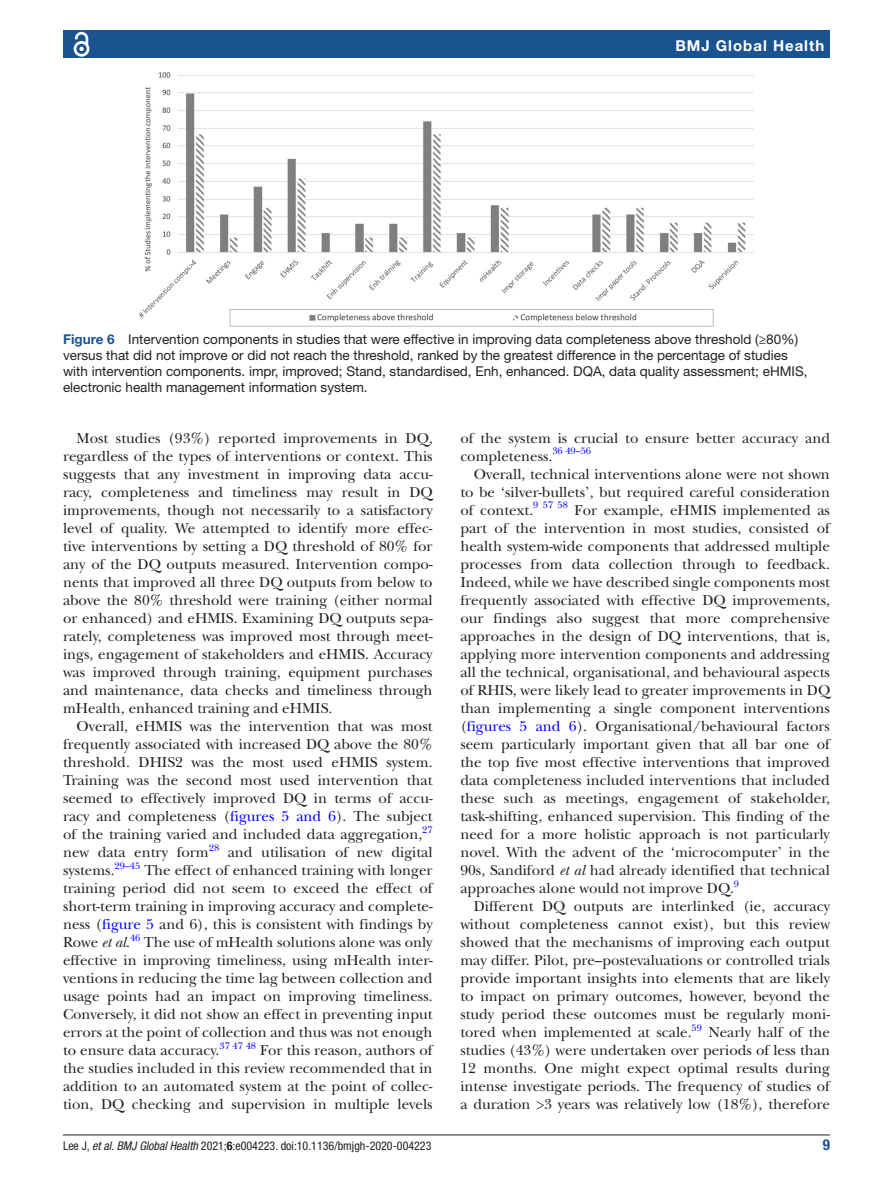
<style>
.page{position:relative;width:893px;height:1191px;background:#fff}
.page>*{position:absolute;margin:0;border:0;box-sizing:border-box;transform-origin:0 0}
.t1{font:15px/18px "New Baskerville";color:#231f20;text-align:justify}
.t2{font:700 15px "Helvetica Neue LT Std";letter-spacing:.065em;color:#fff}
.t3{font:700 condensed 15px "Helvetica Neue LT Std";color:#1b5391}
.t4{font:13.5px/16.2px "Helvetica Neue LT Std";color:#231f20}
.t5{font:condensed 12px "Helvetica Neue LT Std";color:#231f20}
.t6{font:9.9px "New Baskerville";color:#00f}
.s1{font-weight:700;color:#1b5391}
.s2{color:#00f}
.s3{font-style:italic}
.s4{font-weight:700}
</style>
<div class="page">
<hr style="left:63px;top:1134px;width:767px;height:1px;background:#231f20">
<div style="left:63px;top:31px;width:767px;height:27px;background:#1b5391"></div>
<svg style="left:73px;top:31px;width:17px;height:26px"></svg>
<img style="left:140px;top:73px;width:613px;height:253px">
<p class="t2" style="left:675px;top:36px;width:150px">BMJ Global Health</p>
<p class="t4" style="left:63px;top:331px;width:746px"><span class="s1">Figure 6</span> Intervention components in studies that were effective in improving data completeness above threshold (≥80%) versus that did not improve or did not reach the threshold, ranked by the greatest difference in the percentage of studies with intervention components. impr, improved; Stand, standardised, Enh, enhanced. DQA, data quality assessment; eHMIS, electronic health management information system.</p>
<p class="t1" style="left:63px;top:429px;width:371px;text-indent:14px">Most studies (93%) reported improvements in DQ, regardless of the types of interventions or context. This suggests that any investment in improving data accu&shy;racy, completeness and timeliness may result in DQ improvements, though not necessarily to a satisfactory level of quality. We attempted to identify more effec&shy;tive interventions by setting a DQ threshold of 80% for any of the DQ outputs measured. Intervention compo&shy;nents that improved all three DQ outputs from below to above the 80% threshold were training (either normal or enhanced) and eHMIS. Examining DQ outputs sepa&shy;rately, completeness was improved most through meet&shy;ings, engagement of stakeholders and eHMIS. Accuracy was improved through training, equipment purchases and maintenance, data checks and timeliness through mHealth, enhanced training and eHMIS.</p>
<p class="t1" style="left:63px;top:717px;width:371px;text-indent:14px">Overall, eHMIS was the intervention that was most frequently associated with increased DQ above the 80% threshold. DHIS2 was the most used eHMIS system.<br>Training was the second most used intervention that seemed to effectively improved DQ in terms of accu&shy;racy and completeness (<span class="s2">figures 5 and 6</span>). The subject of the training varied and included data aggregation,</p>
<p class="t6" style="left:422px;top:823px;width:12px">27</p>
<p class="t1" style="left:63px;top:843px;width:147px">new data entry form</p>
<p class="t6" style="left:209px;top:841px;width:12px">28</p>
<p class="t1" style="left:228px;top:843px;width:206px">and utilisation of new digital</p>
<p class="t1" style="left:63px;top:861px;width:53px">systems.</p>
<p class="t6" style="left:115px;top:859px;width:27px">29–45</p>
<p class="t1" style="left:63px;top:861px;width:371px;text-indent:81px">The effect of enhanced training with longer training period did not seem to exceed the effect of short-term training in improving accuracy and complete&shy;ness (<span class="s2">figure 5</span> and 6), this is consistent with findings by Rowe <span class="s3">et al</span>.</p>
<p class="t6" style="left:130px;top:931px;width:12px">46</p>
<p class="t1" style="left:63px;top:933px;width:371px;text-indent:81px">The use of mHealth solutions alone was only effective in improving timeliness, using mHealth inter&shy;ventions in reducing the time lag between collection and usage points had an impact on improving timeliness.<br>Conversely, it did not show an effect in preventing input errors at the point of collection and thus was not enough to ensure data accuracy.</p>
<p class="t6" style="left:220px;top:1039px;width:38px">37 47 48</p>
<p class="t1" style="left:63px;top:1041px;width:371px;text-indent:197px">For this reason, authors of the studies included in this review recommended that in addition to an automated system at the point of collec&shy;tion, DQ checking and supervision in multiple levels</p>
<p class="t1" style="left:460px;top:429px;width:371px">of the system is crucial to ensure better accuracy and completeness.<sup>36</sup> <sup>49–56</sup></p>
<p class="t1" style="left:460px;top:465px;width:371px;text-indent:14px">Overall, technical interventions alone were not shown to be ‘silver-bullets’, but required careful consideration of context.</p>
<p class="t6" style="left:533px;top:499px;width:36px">9 57 58</p>
<p class="t1" style="left:460px;top:501px;width:371px;text-indent:114px">For example, eHMIS implemented as part of the intervention in most studies, consisted of health system-wide components that addressed multiple processes from data collection through to feedback.<br>Indeed, while we have described single components most frequently associated with effective DQ improvements, our findings also suggest that more comprehensive approaches in the design of DQ interventions, that is, applying more intervention components and addressing all the technical, organisational, and behavioural aspects of RHIS, were likely lead to greater improvements in DQ than implementing a single component interventions (<span class="s2">figures 5 and 6</span>). Organisational/behavioural factors seem particularly important given that all bar one of the top five most effective interventions that improved data completeness included interventions that included these such as meetings, engagement of stakeholder, task-shifting, enhanced supervision. This finding of the need for a more holistic approach is not particularly novel. With the advent of the ‘microcomputer’ in the 90s, Sandiford <span class="s3">et al</span> had already identified that technical approaches alone would not improve DQ.</p>
<p class="t6" style="left:734px;top:877px;width:7px">9</p>
<p class="t1" style="left:460px;top:897px;width:371px;text-indent:14px">Different DQ outputs are interlinked (ie, accuracy without completeness cannot exist), but this review showed that the mechanisms of improving each output may differ. Pilot, pre–postevaluations or controlled trials provide important insights into elements that are likely to impact on primary outcomes, however, beyond the study period these outcomes must be regularly moni&shy;tored when implemented at scale.</p>
<p class="t6" style="left:692px;top:1021px;width:12px">59</p>
<p class="t1" style="left:460px;top:1023px;width:371px;text-indent:248px">Nearly half of the studies (43%) were undertaken over periods of less than 12 months. One might expect optimal results during intense investigate periods. The frequency of studies of a duration &gt;3 years was relatively low (18%), therefore</p>
<p class="t5" style="left:63px;top:1138px;width:370px">Lee J, <span class="s3">et al</span>. <span class="s3">BMJ Global Health</span> 2021;<span class="s4">6</span>:e004223. doi:10.1136/bmjgh-2020-004223</p>
<p class="t3" style="left:823px;top:1135px;width:9px">9</p>
</div>
